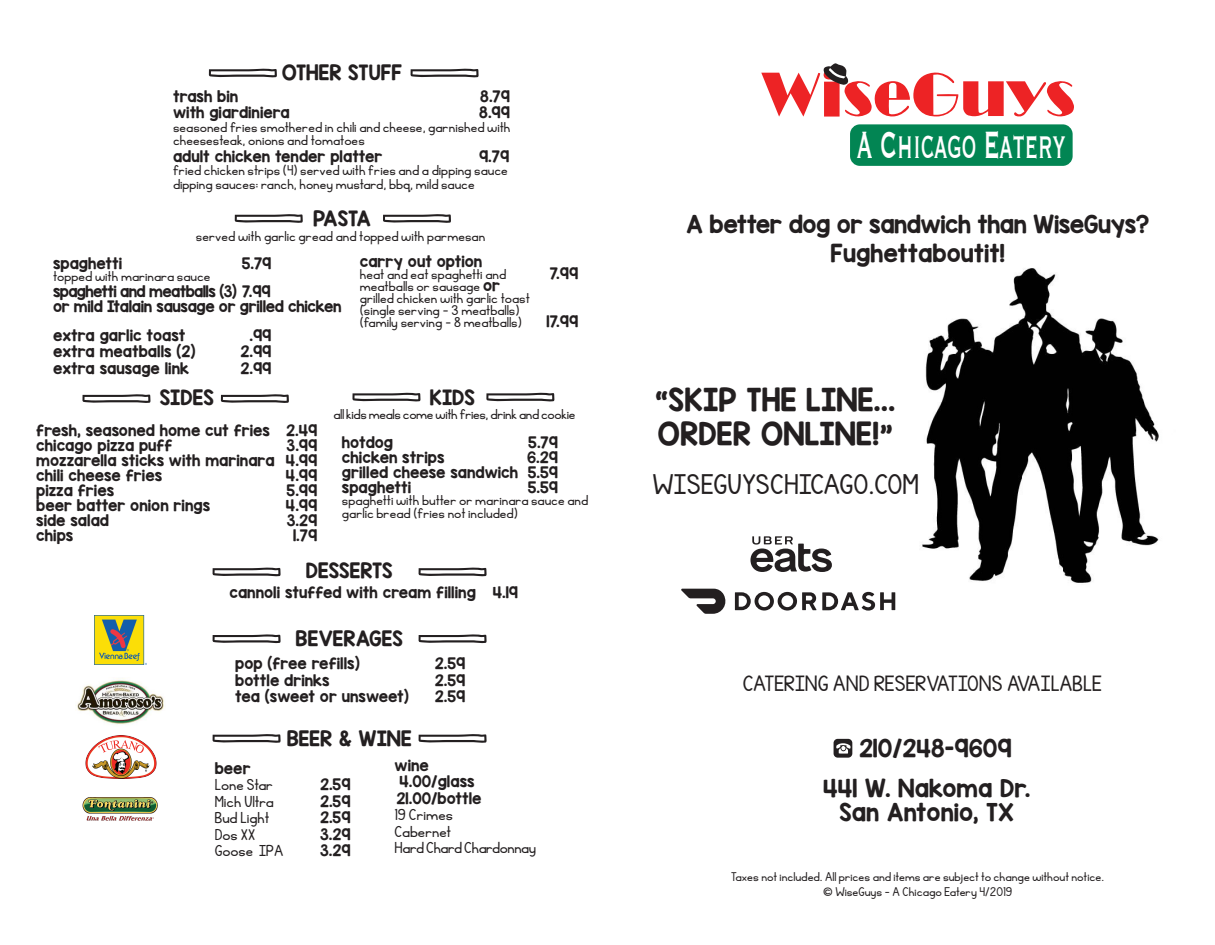
<style>
.page{position:relative;width:1215px;height:945px;background:#fff}
.page>*{position:absolute;margin:0;border:0;box-sizing:border-box;transform-origin:0 0}
.t1{font:90px "VVDS Bimbo Condensed Stroke";color:#231f20}
.t2{font:49.5px "Copperplate";color:#fff;scale:.48 1}
.t3{font:27px/33.3px "KG Red Hands";color:#231f20}
.t4{font:27px "KG Thinking Out Loud";color:#231f20}
.t5{font:21px/29.2px "KG Red Hands";letter-spacing:-.025em;color:#231f20;text-align:center}
.t6{font:21px/40.2px "KG Red Hands";color:#231f20}
.t7{font:21px "KG Thinking Out Loud";color:#231f20}
.t8{font:18px "KG Red Hands";color:#231f20}
.t9{font:15px "KG Thinking Out Loud";color:#231f20}
.t10{font:15px/16.5px "KG Thinking Out Loud";letter-spacing:-.025em;color:#231f20}
.t11{font:13.5px/15px "KG Red Hands";color:#231f20}
.t12{font:13.5px/13.5px "KG Thinking Out Loud";color:#231f20}
.t13{font:13.5px/15px "KG Red Hands";letter-spacing:-.025em;color:#231f20}
.t14{font:13.5px "KG Thinking Out Loud";letter-spacing:-.025em;color:#231f20}
.t15{font:12px/15px "KG Thinking Out Loud";color:#231f20;text-align:center}
.s1{font-family:"KG Red Hands"}
</style>
<div class="page">
<img style="left:95px;top:615px;width:52px;height:49px">
<img style="left:82px;top:797px;width:76px;height:24px">
<img style="left:76px;top:678px;width:88px;height:47px">
<img style="left:85px;top:735px;width:71px;height:44px">
<div style="left:850px;top:124px;width:223px;height:42px;background:#028553;border-radius:10px"></div>
<svg style="left:761px;top:63px;width:313px;height:54px"></svg>
<div style="left:834px;top:739px;width:18px;height:19px;background:#231f20;border-radius:4px"></div>
<svg style="left:836px;top:743px;width:15px;height:11px"></svg>
<img style="left:895px;top:268px;width:264px;height:331px">
<svg style="left:750px;top:536px;width:82px;height:36px"></svg>
<svg style="left:681px;top:589px;width:45px;height:25px"></svg>
<svg style="left:735px;top:592px;width:160px;height:19px"></svg>
<h1 class="t1" style="left:207px;top:21px;width:73px">—</h1>
<h3 class="t8" style="left:282px;top:60px;width:122px">OTHER STUFF</h3>
<h1 class="t1" style="left:409px;top:21px;width:73px">—</h1>
<p class="t11" style="left:173px;top:89px;width:67px">trash bin</p>
<p class="t11" style="left:480px;top:89px;width:31px">8.79</p>
<p class="t11" style="left:173px;top:105px;width:118px">with giardiniera</p>
<p class="t11" style="left:479px;top:105px;width:32px">8.99</p>
<p class="t12" style="left:173px;top:120px;width:339px">seasoned fries smothered in chili and cheese, garnished with cheesesteak, onions and tomatoes</p>
<p class="t11" style="left:173px;top:149px;width:211px">adult chicken tender platter</p>
<p class="t11" style="left:479px;top:149px;width:32px">9.79</p>
<p class="t12" style="left:173px;top:164px;width:336px">fried chicken strips (4) served with fries and a dipping sauce dipping sauces: ranch, honey mustard, bbq, mild sauce</p>
<h1 class="t1" style="left:233px;top:166px;width:73px">—</h1>
<h3 class="t8" style="left:313px;top:207px;width:59px">PASTA</h3>
<h1 class="t1" style="left:381px;top:166px;width:73px">—</h1>
<p class="t12" style="left:196px;top:229px;width:291px">served with garlic gread and topped with parmesan</p>
<p class="t11" style="left:53px;top:255px;width:71px">spaghetti</p>
<p class="t11" style="left:242px;top:255px;width:31px">5.79</p>
<p class="t12" style="left:53px;top:269px;width:159px">topped with marinara sauce</p>
<p class="t13" style="left:53px;top:284px;width:290px">spaghetti and meatballs (3) 7.99<br>or mild Italain sausage or grilled chicken</p>
<p class="t11" style="left:53px;top:327px;width:134px">extra garlic toast</p>
<p class="t11" style="left:250px;top:327px;width:23px">.99</p>
<p class="t11" style="left:53px;top:344px;width:144px">extra meatballs (2)</p>
<p class="t11" style="left:241px;top:344px;width:32px">2.99</p>
<p class="t11" style="left:53px;top:360px;width:138px">extra sausage link</p>
<p class="t11" style="left:241px;top:360px;width:32px">2.99</p>
<p class="t11" style="left:360px;top:254px;width:124px">carry out option</p>
<p class="t12" style="left:360px;top:268px;width:148px">heat and eat spaghetti and</p>
<p class="t11" style="left:550px;top:266px;width:30px">7.99</p>
<p class="t12" style="left:360px;top:280px;width:171px;line-height:12px">meatballs or sausage <span class="s1">or </span>grilled chicken with garlic toast (single serving - 3 meatballs) (family serving - 8 meatballs)</p>
<p class="t11" style="left:547px;top:314px;width:33px">17.99</p>
<h1 class="t1" style="left:81px;top:346px;width:73px">—</h1>
<h3 class="t8" style="left:160px;top:385px;width:56px">SIDES</h3>
<h1 class="t1" style="left:219px;top:346px;width:205px">— —</h1>
<h3 class="t8" style="left:429px;top:385px;width:47px">KIDS</h3>
<h1 class="t1" style="left:485px;top:345px;width:73px">—</h1>
<p class="t11" style="left:36px;top:423px;width:283px">fresh, seasoned home cut fries 2.49 chicago pizza puff</p>
<p class="t11" style="left:36px;top:438px;width:283px;text-align:justify;text-indent:250px">3.99 mozzarella sticks with marinara 4.99 chili cheese fries</p>
<p class="t11" style="left:286px;top:468px;width:33px">4.99</p>
<p class="t11" style="left:36px;top:483px;width:79px">pizza fries</p>
<p class="t11" style="left:287px;top:483px;width:32px">5.99</p>
<p class="t11" style="left:36px;top:498px;width:175px">beer batter onion rings</p>
<p class="t11" style="left:286px;top:498px;width:33px">4.99</p>
<p class="t11" style="left:36px;top:513px;width:74px">side salad</p>
<p class="t11" style="left:287px;top:513px;width:32px">3.29</p>
<p class="t11" style="left:36px;top:528px;width:39px">chips</p>
<p class="t11" style="left:293px;top:528px;width:26px">1.79</p>
<p class="t14" style="left:333px;top:406px;width:243px">all kids meals come with fries, drink and cookie</p>
<p class="t11" style="left:342px;top:435px;width:53px">hotdog</p>
<p class="t11" style="left:528px;top:435px;width:31px">5.79</p>
<p class="t11" style="left:342px;top:450px;width:104px">chicken strips</p>
<p class="t11" style="left:342px;top:450px;width:218px;text-align:justify;text-indent:185px">6.29 grilled cheese sandwich 5.59 spaghetti</p>
<p class="t11" style="left:528px;top:480px;width:32px">5.59</p>
<p class="t12" style="left:342px;top:493px;width:248px">spaghetti with butter or marinara sauce and garlic bread (fries not included)</p>
<h1 class="t1" style="left:211px;top:520px;width:73px">—</h1>
<h3 class="t8" style="left:306px;top:559px;width:88px">DESSERTS</h3>
<h1 class="t1" style="left:417px;top:520px;width:73px">—</h1>
<p class="t11" style="left:229px;top:585px;width:290px">cannoli stuffed with cream filling 4.19</p>
<h1 class="t1" style="left:211px;top:587px;width:73px">—</h1>
<h3 class="t8" style="left:295px;top:627px;width:109px">BEVERAGES</h3>
<h1 class="t1" style="left:417px;top:587px;width:73px">—</h1>
<p class="t11" style="left:235px;top:656px;width:126px">pop (free refills)</p>
<p class="t11" style="left:435px;top:656px;width:32px">2.59</p>
<p class="t11" style="left:235px;top:672px;width:96px">bottle drinks</p>
<p class="t11" style="left:435px;top:672px;width:32px">2.59</p>
<p class="t11" style="left:235px;top:689px;width:175px">tea (sweet or unsweet)</p>
<p class="t11" style="left:435px;top:689px;width:32px">2.59</p>
<h3 class="t8" style="left:287px;top:727px;width:127px">BEER &amp; WINE</h3>
<p class="t11" style="left:320px;top:777px;width:32px">2.59</p>
<h1 class="t1" style="left:211px;top:686px;width:73px">—</h1>
<p class="t11" style="left:215px;top:761px;width:37px">beer</p>
<p class="t9" style="left:215px;top:776px;width:60px">Lone Star</p>
<h1 class="t1" style="left:417px;top:686px;width:73px">—</h1>
<p class="t11" style="left:395px;top:757px;width:89px;line-height:16.5px">wine<br>4.00/glass<br>21.00/bottle</p>
<p class="t10" style="left:395px;top:807px;width:143px">19 Crimes<br>Cabernet<br>Hard Chard Chardonnay</p>
<p class="t9" style="left:215px;top:793px;width:60px">Mich Ultra</p>
<p class="t11" style="left:320px;top:794px;width:32px">2.59</p>
<p class="t9" style="left:215px;top:809px;width:56px">Bud Light</p>
<p class="t11" style="left:320px;top:810px;width:32px">2.59</p>
<p class="t9" style="left:215px;top:826px;width:42px">Dos XX</p>
<p class="t11" style="left:320px;top:827px;width:32px">3.29</p>
<p class="t9" style="left:215px;top:842px;width:70px">Goose IPA</p>
<p class="t11" style="left:320px;top:843px;width:32px">3.29</p>
<h2 class="t2" style="left:857px;top:112px;width:437px">A Chicago Eatery</h2>
<h3 class="t5" style="left:686px;top:210px;width:465px">A better dog or sandwich than WiseGuys?<br>Fughettaboutit!</h3>
<h3 class="t3" style="left:655px;top:383px;width:242px">“SKIP THE LINE...<br>ORDER ONLINE!”</h3>
<h3 class="t4" style="left:653px;top:469px;width:268px">WISEGUYSCHICAGO.COM</h3>
<h3 class="t7" style="left:743px;top:671px;width:360px">CATERING AND RESERVATIONS AVAILABLE</h3>
<h3 class="t6" style="left:823px;top:728px;width:209px;text-indent:36px">210/248-9609<br>441 W. Nakoma Dr.</h3>
<h3 class="t6" style="left:840px;top:792px;width:176px">San Antonio, TX</h3>
<p class="t15" style="left:731px;top:870px;width:374px">Taxes not included. All prices and items are subject to change without notice. © WiseGuys - A Chicago Eatery 4/2019</p>
</div>
